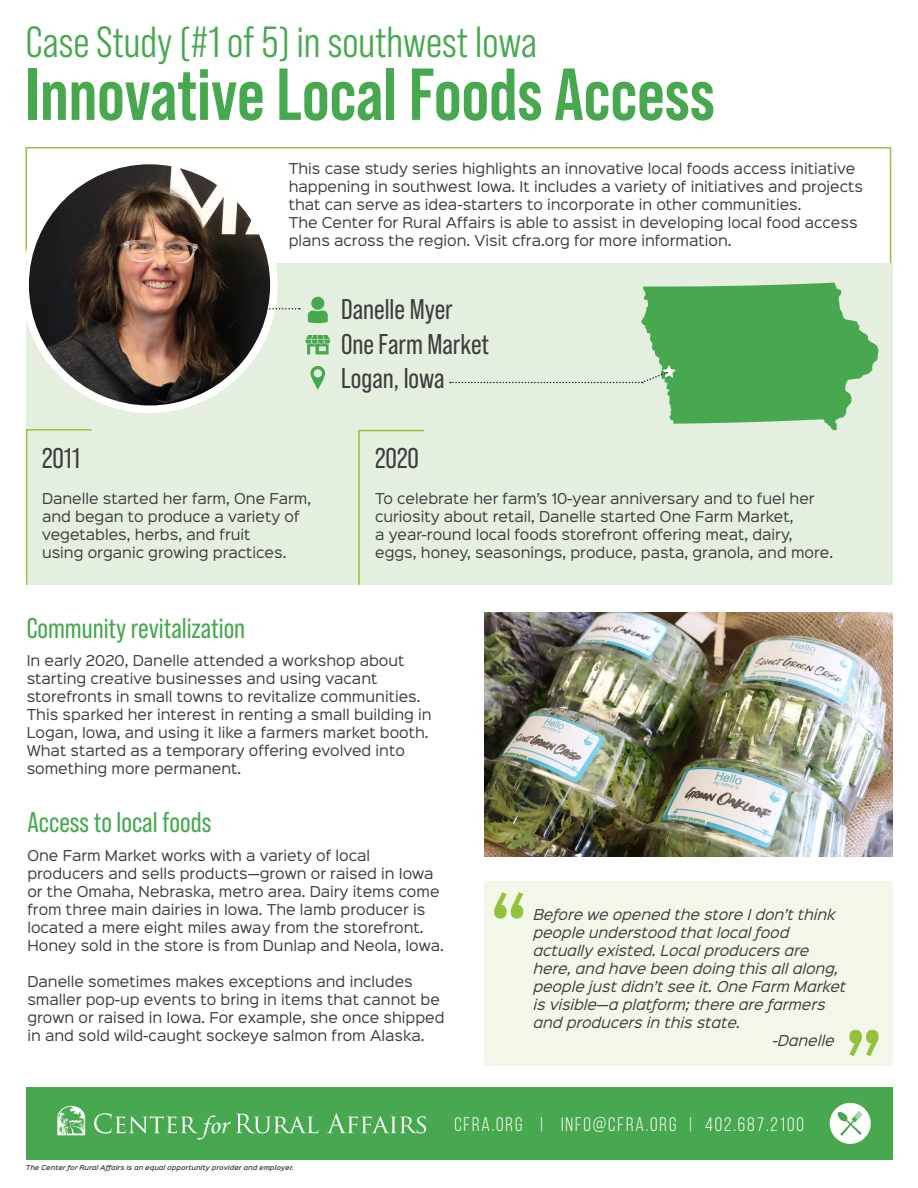
<style>
.page{position:relative;width:918px;height:1188px;background:#fff}
.page>*{position:absolute;margin:0;border:0;box-sizing:border-box;transform-origin:0 0}
.t1{font:700 73.5px "Bebas Neue Pro";color:#47a850}
.t2{font:43.5px "Bebas Neue Pro Middle";color:#47a850}
.t3{font:28.5px "Bebas Neue Pro";color:#3e3e3f}
.t4{font:28.5px "Bebas Neue Pro";color:#47a850}
.t5{font:19.5px "Bebas Neue";letter-spacing:.1em;color:#fff}
.t6{font:13.5px/18px "Sinkin Sans 400";color:#3e3e3f}
.t7{font:italic 13.5px "Sinkin Sans 400";color:#3e3e3f}
.t8{font:italic 600 6px "Sinkin Sans 600";color:#3e3e3f}
</style>
<div class="page">
<div style="left:26px;top:1087px;width:866px;height:73px;background:#47a850"></div>
<svg style="left:94px;top:1113px;width:224px;height:27px"></svg>
<svg style="left:327px;top:1113px;width:99px;height:20px"></svg>
<svg style="left:57px;top:1106px;width:28px;height:29px"></svg>
<div style="left:830px;top:1103px;width:41px;height:41px;background:#fff;border-radius:50%"></div>
<svg style="left:837px;top:1111px;width:26px;height:25px"></svg>
<div style="left:26px;top:147px;width:865px;height:139px;border:2px solid #95c23c"></div>
<div style="left:26px;top:264px;width:866px;height:321px;background:#e4efe0"></div>
<div style="left:27px;top:158px;width:138px;height:106px;background:#fff"></div>
<hr style="left:26px;top:430px;width:1px;height:155px;background:#95c23c">
<img style="left:25px;top:161px;width:249px;height:248px;border-radius:124px">
<div style="left:21px;top:157px;width:257px;height:256px;border:8px solid #fff;border-radius:50%"></div>
<svg style="left:450px;top:283px;width:429px;height:147px"></svg>
<svg style="left:228px;top:308px;width:72px;height:20px"></svg>
<hr style="left:26px;top:429px;width:66px;height:2px;background:#95c23c">
<hr style="left:358px;top:431px;width:2px;height:154px;background:#95c23c">
<hr style="left:358px;top:430px;width:66px;height:1px;background:#95c23c">
<img style="left:484px;top:612px;width:408px;height:245px">
<div style="left:484px;top:881px;width:408px;height:185px;background:#f3f7ea"></div>
<svg style="left:494px;top:892px;width:29px;height:27px"></svg>
<svg style="left:849px;top:1030px;width:30px;height:26px"></svg>
<div style="left:311px;top:297px;width:13px;height:13px;background:#47a850;border-radius:50%"></div>
<svg style="left:308px;top:311px;width:20px;height:12px"></svg>
<svg style="left:306px;top:335px;width:24px;height:19px"></svg>
<svg style="left:310px;top:366px;width:15px;height:24px"></svg>
<p class="t2" style="left:26px;top:18px;width:513px">Case Study (#1 of 5) in southwest Iowa</p>
<p class="t1" style="left:26px;top:52px;width:691px">Innovative Local Foods Access</p>
<p class="t6" style="left:289px;top:158px;width:568px">This case study series highlights an innovative local foods access initiative</p>
<p class="t6" style="left:289px;top:176px;width:576px">happening in southwest Iowa. It includes a variety of initiatives and projects that can serve as idea-starters to incorporate in other communities.<br>The Center for Rural Affairs is able to assist in developing local food access plans across the region. Visit cfra.org for more information.</p>
<p class="t3" style="left:42px;top:442px;width:39px">2011</p>
<p class="t6" style="left:42px;top:489px;width:271px">Danelle started her farm, One Farm,</p>
<p class="t6" style="left:42px;top:507px;width:259px">and began to produce a variety of</p>
<p class="t6" style="left:42px;top:525px;width:210px">vegetables, herbs, and fruit</p>
<p class="t6" style="left:42px;top:543px;width:246px">using organic growing practices.</p>
<p class="t3" style="left:341px;top:293px;width:113px">Danelle Myer</p>
<p class="t3" style="left:341px;top:328px;width:150px">One Farm Market</p>
<p class="t3" style="left:341px;top:362px;width:105px">Logan, Iowa</p>
<p class="t3" style="left:375px;top:442px;width:45px">2020</p>
<p class="t6" style="left:375px;top:489px;width:441px">To celebrate her farm’s 10-year anniversary and to fuel her curiosity about retail, Danelle started One Farm Market,<br>a year-round local foods storefront offering meat, dairy,</p>
<p class="t6" style="left:375px;top:543px;width:460px">eggs, honey, seasonings, produce, pasta, granola, and more.</p>
<p class="t4" style="left:27px;top:612px;width:220px">Community revitalization</p>
<p class="t6" style="left:27px;top:651px;width:379px">In early 2020, Danelle attended a workshop about</p>
<p class="t6" style="left:27px;top:669px;width:407px">starting creative businesses and using vacant storefronts in small towns to revitalize communities.<br>This sparked her interest in renting a small building in</p>
<p class="t6" style="left:27px;top:723px;width:404px">Logan, Iowa, and using it like a farmers market booth.</p>
<p class="t6" style="left:27px;top:741px;width:380px">What started as a temporary offering evolved into</p>
<p class="t6" style="left:27px;top:759px;width:216px">something more permanent.</p>
<p class="t4" style="left:27px;top:806px;width:185px">Access to local foods</p>
<p class="t6" style="left:27px;top:845px;width:418px">One Farm Market works with a variety of local producers and sells products—grown or raised in Iowa or the Omaha, Nebraska, metro area. Dairy items come from three main dairies in Iowa. The lamb producer is located a mere eight miles away from the storefront.<br>Honey sold in the store is from Dunlap and Neola, Iowa.</p>
<p class="t6" style="left:27px;top:971px;width:419px">Danelle sometimes makes exceptions and includes smaller pop-up events to bring in items that cannot be grown or raised in Iowa. For example, she once shipped in and sold wild-caught sockeye salmon from Alaska.</p>
<p class="t7" style="left:533px;top:904px;width:304px">Before we opened the store I don’t think</p>
<p class="t7" style="left:533px;top:922px;width:258px">people understood that local food</p>
<p class="t7" style="left:533px;top:940px;width:277px">actually existed. Local producers are</p>
<p class="t7" style="left:533px;top:958px;width:307px">here, and have been doing this all along,</p>
<p class="t7" style="left:533px;top:976px;width:314px">people just didn’t see it. One Farm Market</p>
<p class="t7" style="left:533px;top:994px;width:294px">is visible—a platform; there are farmers</p>
<p class="t7" style="left:533px;top:1012px;width:209px">and producers in this state.</p>
<p class="t7" style="left:773px;top:1030px;width:63px">-Danelle</p>
<p class="t8" style="left:26px;top:1162px;width:270px">The Center for Rural Affairs is an equal opportunity provider and employer.</p>
<h3 class="t5" style="left:454px;top:1114px;width:351px">CFRA.ORG | INFO@CFRA.ORG | 402.687.2100</h3>
</div>
